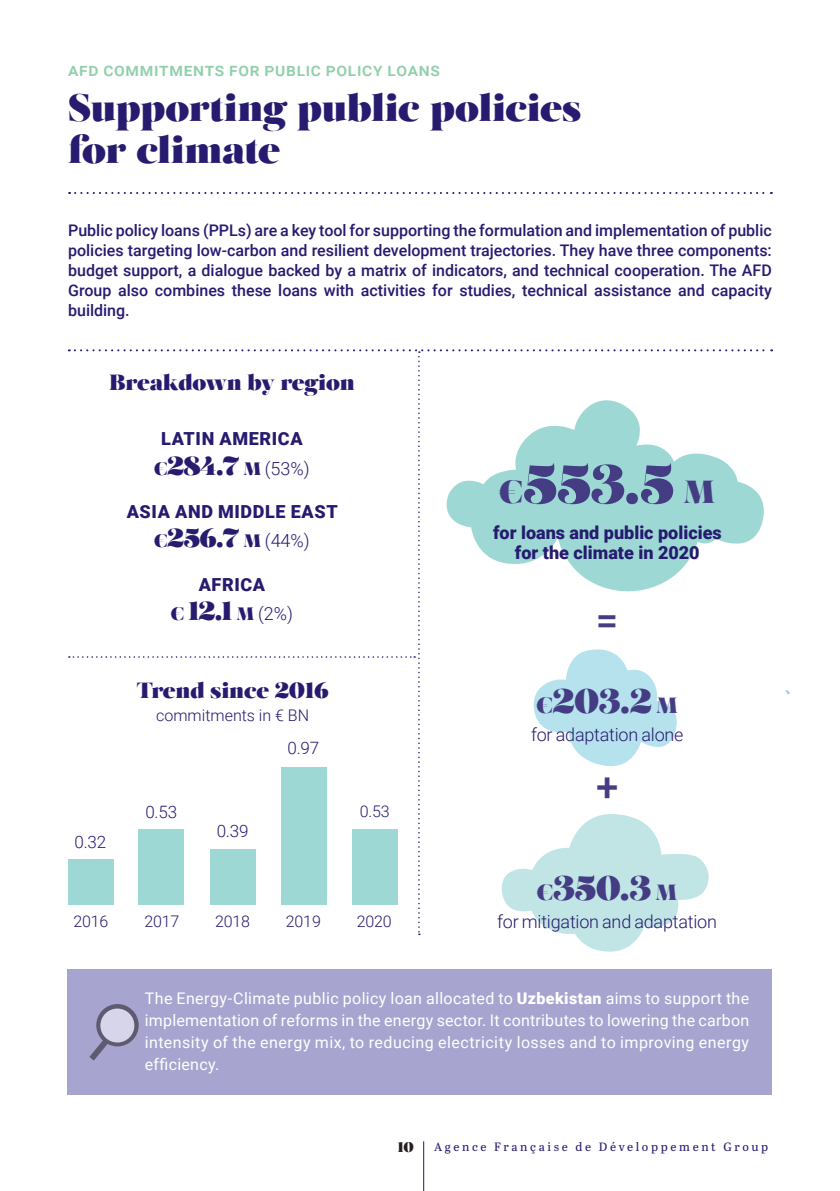
<style>
.page{position:relative;width:840px;height:1191px;background:#fff}
.page>*{position:absolute;margin:0;border:0;box-sizing:border-box;transform-origin:0 0}
.BLOCS-TEXTES{font:54px "Salome";color:#453d83}
.BLOCS-TEXTES-2{font:500 40px "Roboto";color:#453d83}
.COUV_Titre{font:38px/42px "Salome";letter-spacing:-.015em;color:#261b6f}
.BLOCS-TEXTES-3{font:34px "Salome";color:#453d83}
.TITRES_-_POINTS{font:26px "Salome";color:#261b6f}
.t1{font:22px "Salome";letter-spacing:-.01em;color:#261b6f}
.Chiffre_Clé_-_L1{font:900 18px/20px "Roboto";color:#261b6f;text-align:center}
.BLOCS-TEXTES-4{font:300 18px "Roboto";letter-spacing:-.01em;color:#261b6f}
.TITRES_-_POINTS-2{font:900 18px "Roboto";letter-spacing:.035em;color:#261b6f}
.BLOCS-TEXTES-5{font:500 18px "Roboto";letter-spacing:.04em;color:#91cfab}
.BLOCS-TEXTES-6{font:300 17px "Roboto";letter-spacing:-.01em;color:#261b6f}
.t2{font:500 16px/20px "Roboto";color:#261b6f;text-align:justify}
.BLOCS-TEXTES-7{font:16px/22px "Roboto";letter-spacing:.03em;color:#fff;text-align:justify}
.BLOCS-TEXTES-8{font:300 16px "Roboto";letter-spacing:-.01em;color:#261b6f}
.t3{font:14px "Salome";color:#231f20}
.t4{font:12px "Abril Text";letter-spacing:.22em;color:#261b6f}
.s1{font-size:18px}
.s2{font-family:"Roboto";font-weight:300;font-size:18px}
.s3{font-size:32px}
.s4{font-size:22px}
.s5{font-weight:900}
</style>
<div class="page">
<hr style="left:423px;top:1141px;width:1px;height:50px;background:#261b6f">
<svg style="left:785px;top:690px;width:5px;height:4px"></svg>
<svg style="left:69px;top:192px;width:702px;height:2px"></svg>
<div style="left:68px;top:859px;width:46px;height:45px;background:#9ed8d4"></div>
<div style="left:67px;top:969px;width:704px;height:125px;background:#a7a4d0"></div>
<svg style="left:69px;top:349px;width:702px;height:603px"></svg>
<svg style="left:89px;top:1004px;width:50px;height:56px"></svg>
<div style="left:100px;top:1008px;width:34px;height:34px;background:#d7d5e9;border-radius:50%"></div>
<p class="BLOCS-TEXTES-5" style="left:68px;top:57px;width:373px">afd commitments for public policy loans</p>
<p class="COUV_Titre" style="left:68px;top:86px;width:514px">Supporting public policies for climate</p>
<p class="t2" style="left:68px;top:220px;width:704px">Public policy loans (PPLs) are a key tool for supporting the formulation and implementation of public policies targeting low-carbon and resilient development trajectories. They have three components: budget support, a dialogue backed by a matrix of indicators, and technical cooperation. The AFD Group also combines these loans with activities for studies, technical assistance and capacity building.</p>
<p class="t1" style="left:109px;top:368px;width:247px">Breakdown by region</p>
<p class="TITRES_-_POINTS-2" style="left:161px;top:426px;width:143px">LATIN AMERICA</p>
<p class="TITRES_-_POINTS" style="left:154px;top:448px;width:157px"><span class="s1">€</span>284.7 <span class="s1">M</span> <span class="s2">(53%)</span></p>
<p class="TITRES_-_POINTS-2" style="left:127px;top:499px;width:212px">ASIA AND MIDDLE EAST</p>
<p class="TITRES_-_POINTS" style="left:154px;top:521px;width:157px"><span class="s1">€</span>256.7 <span class="s1">M</span> <span class="s2">(44%)</span></p>
<p class="TITRES_-_POINTS-2" style="left:198px;top:572px;width:68px">AFRICA</p>
<p class="TITRES_-_POINTS" style="left:171px;top:594px;width:123px"><span class="s1">€</span> 12.1 <span class="s1">M</span> <span class="s2">(2%)</span></p>
<p class="t1" style="left:136px;top:676px;width:194px">Trend since 2016</p>
<p class="BLOCS-TEXTES-8" style="left:156px;top:703px;width:154px">commitments in € BN</p>
<p class="BLOCS-TEXTES-6" style="left:74px;top:830px;width:33px">0.32</p>
<p class="BLOCS-TEXTES-6" style="left:145px;top:800px;width:33px">0.53</p>
<p class="BLOCS-TEXTES-6" style="left:216px;top:818px;width:33px">0.39</p>
<p class="BLOCS-TEXTES-6" style="left:287px;top:736px;width:33px">0.97</p>
<p class="BLOCS-TEXTES-8" style="left:359px;top:800px;width:31px">0.53</p>
<p class="BLOCS-TEXTES" style="left:499px;top:448px;width:217px"><span class="s3">€</span>553.5 <span class="s3">M</span></p>
<p class="Chiffre_Clé_-_L1" style="left:493px;top:521px;width:230px">for loans and public policies for the climate in 2020</p>
<p class="BLOCS-TEXTES-2" style="left:595px;top:592px;width:24px">=</p>
<p class="BLOCS-TEXTES-3" style="left:536px;top:678px;width:143px"><span class="s4">€</span>203.2 <span class="s4">M</span></p>
<p class="BLOCS-TEXTES-4" style="left:530px;top:721px;width:154px">for adaptation alone</p>
<p class="BLOCS-TEXTES-2" style="left:596px;top:759px;width:24px">+</p>
<p class="BLOCS-TEXTES-3" style="left:536px;top:865px;width:142px"><span class="s4">€</span>350.3 <span class="s4">M</span></p>
<p class="BLOCS-TEXTES-8" style="left:73px;top:910px;width:36px">2016</p>
<p class="BLOCS-TEXTES-4" style="left:497px;top:908px;width:221px">for mitigation and adaptation</p>
<p class="BLOCS-TEXTES-8" style="left:144px;top:910px;width:36px">2017</p>
<p class="BLOCS-TEXTES-8" style="left:215px;top:910px;width:36px">2018</p>
<p class="BLOCS-TEXTES-8" style="left:286px;top:910px;width:36px">2019</p>
<p class="BLOCS-TEXTES-8" style="left:356px;top:910px;width:36px">2020</p>
<p class="BLOCS-TEXTES-7" style="left:145px;top:986px;width:605px">The Energy-Climate public policy loan allocated to <span class="s5">Uzbekistan</span> aims to support the implementation of reforms in the energy sector. It contributes to lowering the carbon intensity of the energy mix, to reducing electricity losses and to improving energy efficiency.</p>
<p class="t3" style="left:397px;top:1137px;width:18px">10</p>
<p class="t4" style="left:434px;top:1137px;width:335px">Agence Française de Développement Group</p>
</div>
